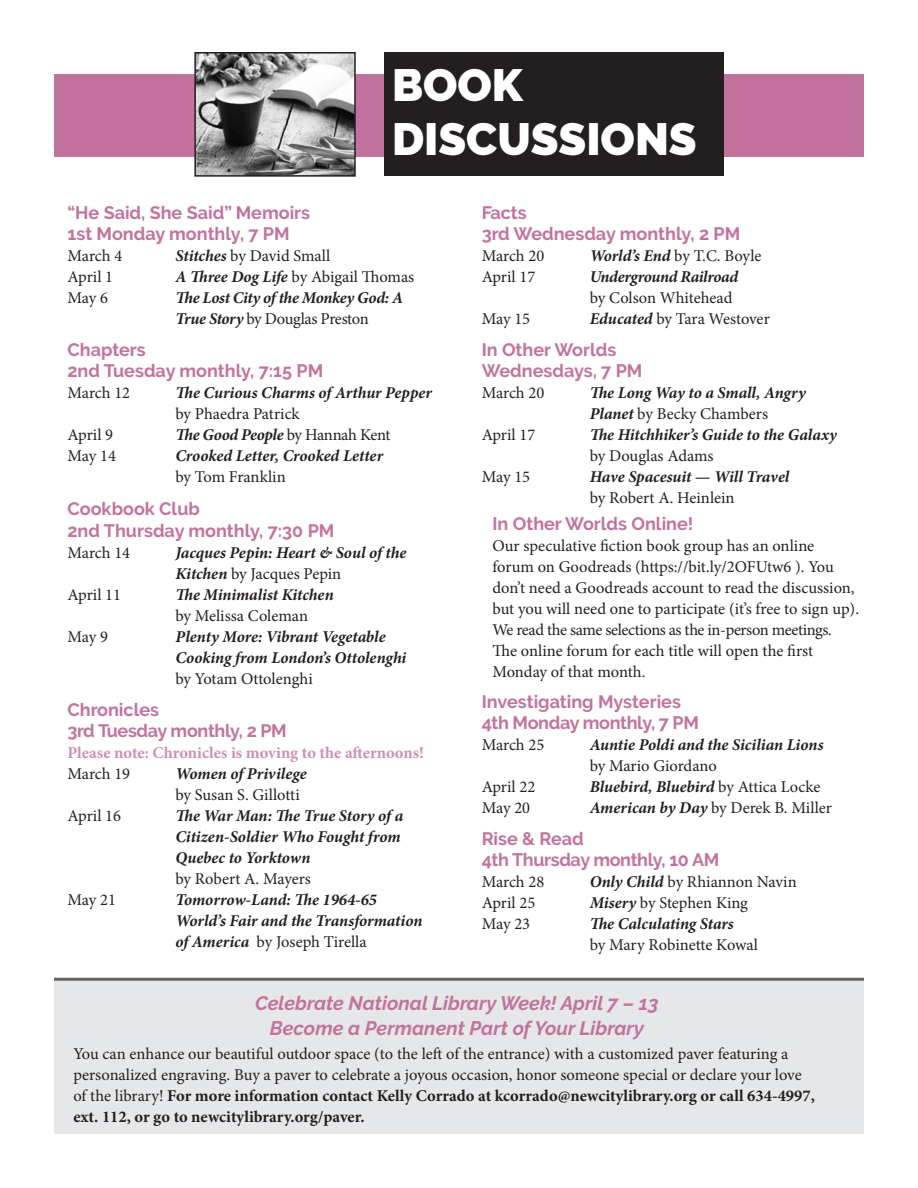
<style>
.page{position:relative;width:918px;height:1188px;background:#fff}
.page>*{position:absolute;margin:0;border:0;box-sizing:border-box;transform-origin:0 0}
.t1{font:900 45px "Raleway";color:#fff}
.t2{font:italic 700 19.5px "Raleway";color:#c2739d}
.t3{font:700 18px "Raleway";color:#c2739d}
.t4{font:700 18px "Raleway";letter-spacing:-.02em;color:#c2739d}
.t5{font:16.5px/21px "Minion Pro";letter-spacing:-.005em;color:#231f20}
.t6{font:italic 700 16.5px "Minion Pro";letter-spacing:-.005em;color:#231f20}
.t7{font:700 16.5px/21px "Minion Pro";color:#231f20}
.t8{font:italic 700 16.5px "Minion Pro";letter-spacing:-.025em;color:#231f20}
.t9{font:700 16.5px "Minion Pro";color:#cd90b1}
.t10{font:16.5px "Minion Pro";letter-spacing:-.025em;color:#231f20}
.s1{font-weight:700;font-style:italic}
.s2{font-weight:400;font-style:normal}
.s3{font-weight:400}
</style>
<div class="page">
<div style="left:54px;top:978px;width:810px;height:156px;background:#e6e7e9"></div>
<div style="left:54px;top:75px;width:810px;height:82px;background:#c2739d"></div>
<img style="left:197px;top:55px;width:156px;height:119px">
<div style="left:194px;top:52px;width:162px;height:125px;border:2px solid #231f20"></div>
<div style="left:384px;top:52px;width:340px;height:123px;background:#231f20"></div>
<hr style="left:54px;top:978px;width:810px;height:3px;background:#636366">
<p class="t1" style="left:392px;top:59px;width:132px">BOOK</p>
<p class="t1" style="left:392px;top:113px;width:306px">DISCUSSIONS</p>
<p class="t3" style="left:68px;top:203px;width:244px">“He Said, She Said” Memoirs</p>
<p class="t3" style="left:68px;top:224px;width:224px">1st Monday monthly, 7 PM</p>
<p class="t5" style="left:68px;top:246px;width:56px">March 4</p>
<p class="t5" style="left:176px;top:246px;width:156px"><span class="s1">Stitches</span> by David Small</p>
<p class="t5" style="left:68px;top:267px;width:47px">April 1</p>
<p class="t5" style="left:176px;top:267px;width:240px"><span class="s1">A Three Dog Life</span> by Abigail Thomas</p>
<p class="t5" style="left:68px;top:288px;width:42px">May 6</p>
<p class="t8" style="left:176px;top:286px;width:229px">The Lost City of the Monkey God: A</p>
<p class="t10" style="left:176px;top:308px;width:195px"><span class="s1">True Story</span> by Douglas Preston</p>
<p class="t3" style="left:68px;top:339px;width:80px">Chapters</p>
<p class="t3" style="left:68px;top:360px;width:257px">2nd Tuesday monthly, 7:15 PM</p>
<p class="t5" style="left:68px;top:382px;width:64px">March 12</p>
<p class="t6" style="left:176px;top:381px;width:258px">The Curious Charms of Arthur Pepper</p>
<p class="t5" style="left:175px;top:403px;width:126px">by Phaedra Patrick</p>
<p class="t5" style="left:68px;top:424px;width:47px">April 9</p>
<p class="t6" style="left:176px;top:423px;width:217px">The Good People <span class="s2">by Hannah Kent</span></p>
<p class="t5" style="left:68px;top:445px;width:50px">May 14</p>
<p class="t6" style="left:176px;top:444px;width:209px">Crooked Letter, Crooked Letter</p>
<p class="t5" style="left:175px;top:466px;width:112px">by Tom Franklin</p>
<p class="t3" style="left:68px;top:498px;width:134px">Cookbook Club</p>
<p class="t3" style="left:68px;top:521px;width:268px">2nd Thursday monthly, 7:30 PM</p>
<p class="t5" style="left:68px;top:543px;width:64px">March 14</p>
<p class="t6" style="left:176px;top:541px;width:232px">Jacques Pepin: Heart &amp; Soul of the</p>
<p class="t5" style="left:176px;top:564px;width:167px"><span class="s1">Kitchen</span> by Jacques Pepin</p>
<p class="t5" style="left:68px;top:585px;width:55px">April 11</p>
<p class="t6" style="left:176px;top:583px;width:160px">The Minimalist Kitchen</p>
<p class="t5" style="left:175px;top:606px;width:134px">by Melissa Coleman</p>
<p class="t5" style="left:68px;top:627px;width:42px">May 9</p>
<p class="t6" style="left:176px;top:625px;width:212px">Plenty More: Vibrant Vegetable</p>
<p class="t6" style="left:175px;top:646px;width:233px">Cooking from London’s Ottolenghi</p>
<p class="t5" style="left:176px;top:669px;width:139px">by Yotam Ottolenghi</p>
<p class="t3" style="left:68px;top:699px;width:93px">Chronicles</p>
<p class="t4" style="left:68px;top:720px;width:221px">3rd Tuesday monthly, 2 PM</p>
<p class="t9" style="left:68px;top:741px;width:358px">Please note: Chronicles is moving to the afternoons!</p>
<p class="t5" style="left:68px;top:763px;width:64px">March 19</p>
<p class="t6" style="left:176px;top:762px;width:133px">Women of Privilege</p>
<p class="t5" style="left:175px;top:784px;width:126px">by Susan S. Gillotti</p>
<p class="t5" style="left:68px;top:805px;width:55px">April 16</p>
<p class="t6" style="left:176px;top:804px;width:229px">The War Man: The True Story of a</p>
<p class="t6" style="left:175px;top:825px;width:227px">Citizen-Soldier Who Fought from</p>
<p class="t6" style="left:175px;top:846px;width:136px">Quebec to Yorktown</p>
<p class="t5" style="left:175px;top:868px;width:137px">by Robert A. Mayers</p>
<p class="t5" style="left:68px;top:889px;width:50px">May 21</p>
<p class="t6" style="left:176px;top:888px;width:203px">Tomorrow-Land: The 1964-65</p>
<p class="t6" style="left:175px;top:909px;width:249px">World’s Fair and the Transformation</p>
<p class="t5" style="left:175px;top:931px;width:193px"><span class="s1">of America</span> by Joseph Tirella</p>
<p class="t3" style="left:482px;top:203px;width:47px">Facts</p>
<p class="t3" style="left:482px;top:224px;width:260px">3rd Wednesday monthly, 2 PM</p>
<p class="t5" style="left:482px;top:246px;width:64px">March 20</p>
<p class="t5" style="left:590px;top:246px;width:173px"><span class="s1">World’s End</span> by T.C. Boyle</p>
<p class="t5" style="left:482px;top:267px;width:55px">April 17</p>
<p class="t8" style="left:590px;top:265px;width:150px">Underground Railroad</p>
<p class="t5" style="left:590px;top:288px;width:144px">by Colson Whitehead</p>
<p class="t5" style="left:482px;top:309px;width:50px">May 15</p>
<p class="t5" style="left:590px;top:309px;width:182px"><span class="s1">Educated</span> by Tara Westover</p>
<p class="t3" style="left:482px;top:339px;width:136px">In Other Worlds</p>
<p class="t3" style="left:482px;top:360px;width:162px">Wednesdays, 7 PM</p>
<p class="t5" style="left:482px;top:382px;width:64px">March 20</p>
<p class="t6" style="left:590px;top:381px;width:218px">The Long Way to a Small, Angry</p>
<p class="t5" style="left:590px;top:403px;width:180px"><span class="s1">Planet</span> by Becky Chambers</p>
<p class="t5" style="left:482px;top:424px;width:55px">April 17</p>
<p class="t6" style="left:590px;top:423px;width:249px">The Hitchhiker’s Guide to the Galaxy</p>
<p class="t5" style="left:590px;top:445px;width:125px">by Douglas Adams</p>
<p class="t5" style="left:482px;top:466px;width:50px">May 15</p>
<p class="t6" style="left:590px;top:465px;width:201px">Have Spacesuit — Will Travel</p>
<p class="t5" style="left:590px;top:487px;width:146px">by Robert A. Heinlein</p>
<p class="t3" style="left:492px;top:513px;width:202px">In Other Worlds Online!</p>
<p class="t5" style="left:492px;top:535px;width:323px">Our speculative fiction book group has an online</p>
<p class="t5" style="left:492px;top:556px;width:368px">forum on Goodreads (https://bit.ly/2OFUtw6 ). You don’t need a Goodreads account to read the discussion, but you will need one to participate (it’s free to sign up).<br>We read the same selections as the in-person meetings.</p>
<p class="t5" style="left:492px;top:640px;width:322px">The online forum for each title will open the first</p>
<p class="t5" style="left:492px;top:661px;width:155px">Monday of that month.</p>
<p class="t3" style="left:482px;top:692px;width:201px">Investigating Mysteries</p>
<p class="t4" style="left:482px;top:713px;width:219px">4th Monday monthly, 7 PM</p>
<p class="t5" style="left:482px;top:735px;width:64px">March 25</p>
<p class="t6" style="left:590px;top:733px;width:236px">Auntie Poldi and the Sicilian Lions</p>
<p class="t5" style="left:590px;top:756px;width:129px">by Mario Giordano</p>
<p class="t5" style="left:482px;top:777px;width:55px">April 22</p>
<p class="t6" style="left:590px;top:775px;width:232px">Bluebird, Bluebird <span class="s2">by Attica Locke</span></p>
<p class="t5" style="left:482px;top:798px;width:50px">May 20</p>
<p class="t5" style="left:590px;top:798px;width:244px"><span class="s1">American by Day</span> by Derek B. Miller</p>
<p class="t3" style="left:482px;top:828px;width:104px">Rise &amp; Read</p>
<p class="t4" style="left:482px;top:849px;width:239px">4th Thursday monthly, 10 AM</p>
<p class="t5" style="left:482px;top:871px;width:64px">March 28</p>
<p class="t5" style="left:590px;top:871px;width:209px"><span class="s1">Only Child</span> by Rhiannon Navin</p>
<p class="t5" style="left:482px;top:892px;width:55px">April 25</p>
<p class="t5" style="left:590px;top:892px;width:160px"><span class="s1">Misery</span> by Stephen King</p>
<p class="t5" style="left:482px;top:913px;width:50px">May 23</p>
<p class="t6" style="left:590px;top:912px;width:146px">The Calculating Stars</p>
<p class="t5" style="left:590px;top:934px;width:170px">by Mary Robinette Kowal</p>
<p class="t2" style="left:255px;top:992px;width:405px">Celebrate National Library Week! April 7 – 13</p>
<p class="t2" style="left:270px;top:1017px;width:376px">Become a Permanent Part of Your Library</p>
<p class="t5" style="left:73px;top:1044px;width:717px">You can enhance our beautiful outdoor space (to the left of the entrance) with a customized paver featuring a</p>
<p class="t5" style="left:73px;top:1065px;width:730px">personalized engraving. Buy a paver to celebrate a joyous occasion, honor someone special or declare your love</p>
<p class="t7" style="left:73px;top:1085px;width:743px"><span class="s3">of the library!</span> For more information contact Kelly Corrado at kcorrado@newcitylibrary.org or call 634-4997, ext. 112, or go to newcitylibrary.org/paver.</p>
</div>
